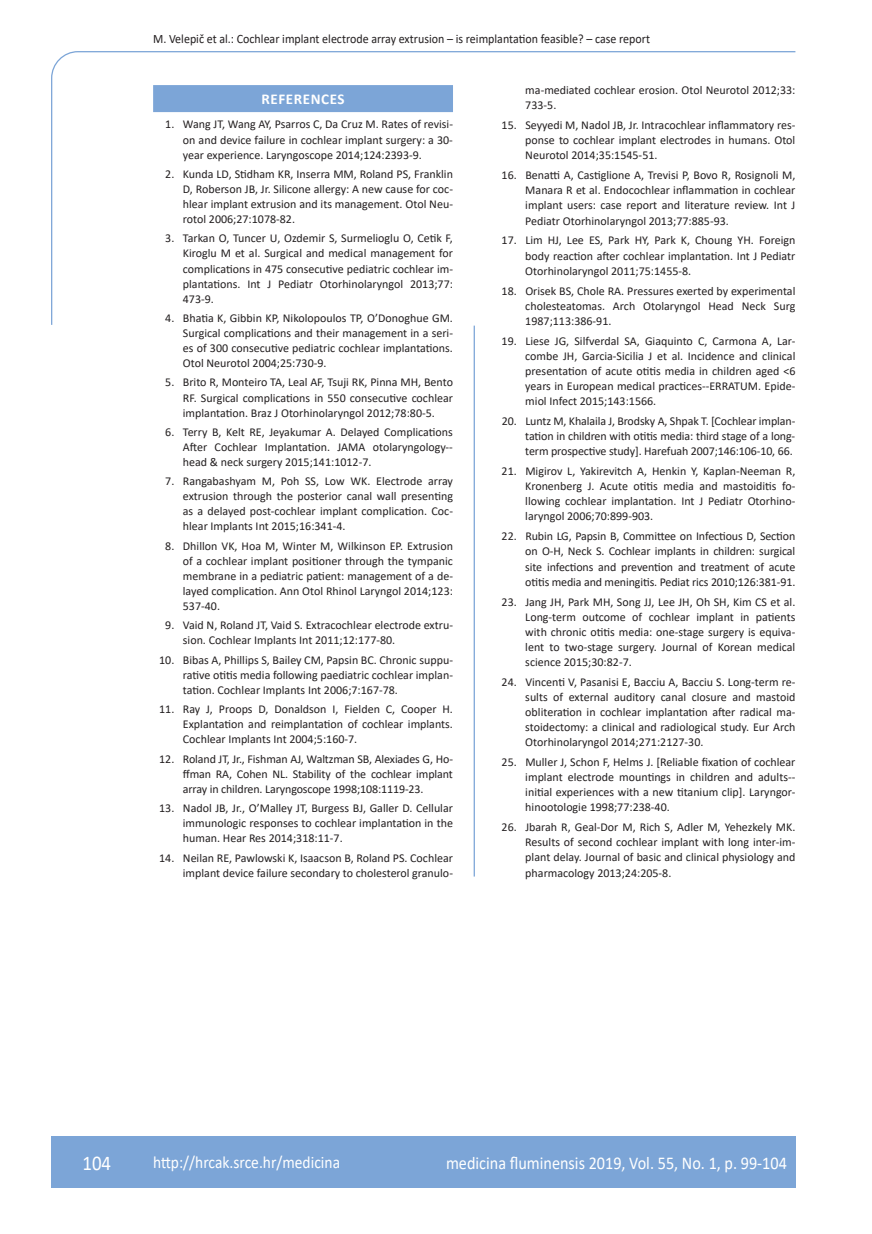
<style>
.page{position:relative;width:872px;height:1234px;background:#fff}
.page>*{position:absolute;margin:0;border:0;box-sizing:border-box;transform-origin:0 0}
.t1{font:21px "Calibri";color:#fff;scale:.9 1}
.t2{font:18px "Calibri";color:#fff;scale:.9 1}
.t3{font:17.25px "Calibri";color:#fff;scale:.9 1}
.naslov_ruler{font:700 15px "Calibri";letter-spacing:.04em;color:#fff}
.glava{font:12.75px "Calibri";color:#231f20;scale:.94 1}
.literatura{font:12px/15px "Calibri";color:#231f20;text-align:justify}
</style>
<div class="page">
<svg style="left:51px;top:51px;width:745px;height:274px"></svg>
<hr style="left:473px;top:325px;width:2px;height:551px;background:#7ca5d7">
<div style="left:51px;top:1135px;width:744px;height:51px;background:#7ca5d7"></div>
<div style="left:153px;top:85px;width:300px;height:27px;background:#7ca5d7"></div>
<p class="glava" style="left:153px;top:29px;width:530px">M. Velepič et al.: Cochlear implant electrode array extrusion – is reimplantation feasible? – case report</p>
<p class="naslov_ruler" style="left:261px;top:88px;width:85px">REFERENCES</p>
<p class="literatura" style="left:183px;top:117px;width:271px;text-indent:-18px">1. Wang JT, Wang AY, Psarros C, Da Cruz M. Rates of revisi&shy;on and device failure in cochlear implant surgery: a 30- year experience. Laryngoscope 2014;124:2393-9.</p>
<p class="literatura" style="left:183px;top:166px;width:271px;text-indent:-18px">2. Kunda LD, Stidham KR, Inserra MM, Roland PS, Franklin D, Roberson JB, Jr. Silicone allergy: A new cause for coc&shy;hlear implant extrusion and its management. Otol Neu&shy;rotol 2006;27:1078-82.</p>
<p class="literatura" style="left:183px;top:230px;width:272px;text-indent:-18px">3. Tarkan O, Tuncer U, Ozdemir S, Surmelioglu O, Cetik F, Kiroglu M et al. Surgical and medical management for complications in 475 consecutive pediatric cochlear im&shy;plantations. Int J Pediatr Otorhinolaryngol 2013;77:<br>473-9.</p>
<p class="literatura" style="left:183px;top:310px;width:271px;text-indent:-18px">4. Bhatia K, Gibbin KP, Nikolopoulos TP, O’Donoghue GM.<br>Surgical complications and their management in a seri&shy;es of 300 consecutive pediatric cochlear implantations.<br>Otol Neurotol 2004;25:730-9.</p>
<p class="literatura" style="left:183px;top:374px;width:272px;text-indent:-18px">5. Brito R, Monteiro TA, Leal AF, Tsuji RK, Pinna MH, Bento RF. Surgical complications in 550 consecutive cochlear implantation. Braz J Otorhinolaryngol 2012;78:80-5.</p>
<p class="literatura" style="left:183px;top:424px;width:271px;text-indent:-18px">6. Terry B, Kelt RE, Jeyakumar A. Delayed Complications After Cochlear Implantation. JAMA otolaryngology-- head &amp; neck surgery 2015;141:1012-7.</p>
<p class="literatura" style="left:183px;top:473px;width:271px;text-indent:-18px">7. Rangabashyam M, Poh SS, Low WK. Electrode array extrusion through the posterior canal wall presenting as a delayed post-cochlear implant complication. Coc&shy;hlear Implants Int 2015;16:341-4.</p>
<p class="literatura" style="left:183px;top:538px;width:272px;text-indent:-18px">8. Dhillon VK, Hoa M, Winter M, Wilkinson EP. Extrusion of a cochlear implant positioner through the tympanic membrane in a pediatric patient: management of a de&shy;layed complication. Ann Otol Rhinol Laryngol 2014;123:<br>537-40.</p>
<p class="literatura" style="left:183px;top:617px;width:271px;text-indent:-18px">9. Vaid N, Roland JT, Vaid S. Extracochlear electrode extru&shy;sion. Cochlear Implants Int 2011;12:177-80.</p>
<p class="literatura" style="left:183px;top:651px;width:271px;text-indent:-24px">10. Bibas A, Phillips S, Bailey CM, Papsin BC. Chronic suppu&shy;rative otitis media following paediatric cochlear implan&shy;tation. Cochlear Implants Int 2006;7:167-78.</p>
<p class="literatura" style="left:183px;top:701px;width:271px;text-indent:-24px">11. Ray J, Proops D, Donaldson I, Fielden C, Cooper H.<br>Explantation and reimplantation of cochlear implants.<br>Cochlear Implants Int 2004;5:160-7.</p>
<p class="literatura" style="left:183px;top:750px;width:271px;text-indent:-24px">12. Roland JT, Jr., Fishman AJ, Waltzman SB, Alexiades G, Ho&shy;ffman RA, Cohen NL. Stability of the cochlear implant array in children. Laryngoscope 1998;108:1119-23.</p>
<p class="literatura" style="left:183px;top:800px;width:272px;text-indent:-24px">13. Nadol JB, Jr., O’Malley JT, Burgess BJ, Galler D. Cellular immunologic responses to cochlear implantation in the human. Hear Res 2014;318:11-7.</p>
<p class="literatura" style="left:159px;top:849px;width:295px;text-align:right">14. Neilan RE, Pawlowski K, Isaacson B, Roland PS. Cochlear implant device failure secondary to cholesterol granulo-</p>
<p class="literatura" style="left:525px;top:82px;width:272px">ma-mediated cochlear erosion. Otol Neurotol 2012;33:<br>733-5.</p>
<p class="literatura" style="left:525px;top:117px;width:271px;text-indent:-24px">15. Seyyedi M, Nadol JB, Jr. Intracochlear inflammatory res&shy;ponse to cochlear implant electrodes in humans. Otol Neurotol 2014;35:1545-51.</p>
<p class="literatura" style="left:525px;top:167px;width:272px;text-indent:-24px">16. Benatti A, Castiglione A, Trevisi P, Bovo R, Rosignoli M, Manara R et al. Endocochlear inflammation in cochlear implant users: case report and literature review. Int J Pediatr Otorhinolaryngol 2013;77:885-93.</p>
<p class="literatura" style="left:525px;top:233px;width:271px;text-indent:-24px">17. Lim HJ, Lee ES, Park HY, Park K, Choung YH. Foreign body reaction after cochlear implantation. Int J Pediatr Otorhinolaryngol 2011;75:1455-8.</p>
<p class="literatura" style="left:525px;top:283px;width:271px;text-indent:-24px">18. Orisek BS, Chole RA. Pressures exerted by experimental cholesteatomas. Arch Otolaryngol Head Neck Surg 1987;113:386-91.</p>
<p class="literatura" style="left:525px;top:333px;width:271px;text-indent:-24px">19. Liese JG, Silfverdal SA, Giaquinto C, Carmona A, Lar&shy;combe JH, Garcia-Sicilia J et al. Incidence and clinical presentation of acute otitis media in children aged &lt;6 years in European medical practices--ERRATUM. Epide&shy;miol Infect 2015;143:1566.</p>
<p class="literatura" style="left:525px;top:413px;width:271px;text-indent:-23px">20. Luntz M, Khalaila J, Brodsky A, Shpak T. [Cochlear implan&shy;tation in children with otitis media: third stage of a long&shy;term prospective study]. Harefuah 2007;146:106-10, 66.</p>
<p class="literatura" style="left:525px;top:463px;width:272px;text-indent:-24px">21. Migirov L, Yakirevitch A, Henkin Y, Kaplan-Neeman R, Kronenberg J. Acute otitis media and mastoiditis fo&shy;llowing cochlear implantation. Int J Pediatr Otorhino&shy;laryngol 2006;70:899-903.</p>
<p class="literatura" style="left:525px;top:528px;width:271px;text-indent:-24px">22. Rubin LG, Papsin B, Committee on Infectious D, Section on O-H, Neck S. Cochlear implants in children: surgical site infections and prevention and treatment of acute otitis media and meningitis. Pediat rics 2010;126:381-91.</p>
<p class="literatura" style="left:525px;top:593px;width:271px;text-indent:-24px">23. Jang JH, Park MH, Song JJ, Lee JH, Oh SH, Kim CS et al.<br>Long-term outcome of cochlear implant in patients with chronic otitis media: one-stage surgery is equiva&shy;lent to two-stage surgery. Journal of Korean medical science 2015;30:82-7.</p>
<p class="literatura" style="left:525px;top:674px;width:272px;text-indent:-24px">24. Vincenti V, Pasanisi E, Bacciu A, Bacciu S. Long-term re&shy;sults of external auditory canal closure and mastoid obliteration in cochlear implantation after radical ma&shy;stoidectomy: a clinical and radiological study. Eur Arch Otorhinolaryngol 2014;271:2127-30.</p>
<p class="literatura" style="left:525px;top:754px;width:271px;text-indent:-24px">25. Muller J, Schon F, Helms J. [Reliable fixation of cochlear implant electrode mountings in children and adults-- initial experiences with a new titanium clip]. Laryngor&shy;hinootologie 1998;77:238-40.</p>
<p class="literatura" style="left:525px;top:819px;width:271px;text-indent:-24px">26. Jbarah R, Geal-Dor M, Rich S, Adler M, Yehezkely MK.<br>Results of second cochlear implant with long inter-im&shy;plant delay. Journal of basic and clinical physiology and pharmacology 2013;24:205-8.</p>
<p class="t1" style="left:82px;top:1147px;width:33px">104</p>
<p class="t3" style="left:153px;top:1149px;width:209px">http://hrcak.srce.hr/medicina</p>
<p class="t2" style="left:446px;top:1149px;width:380px">medicina fluminensis 2019, Vol. 55, No. 1, p. 99-104</p>
</div>
